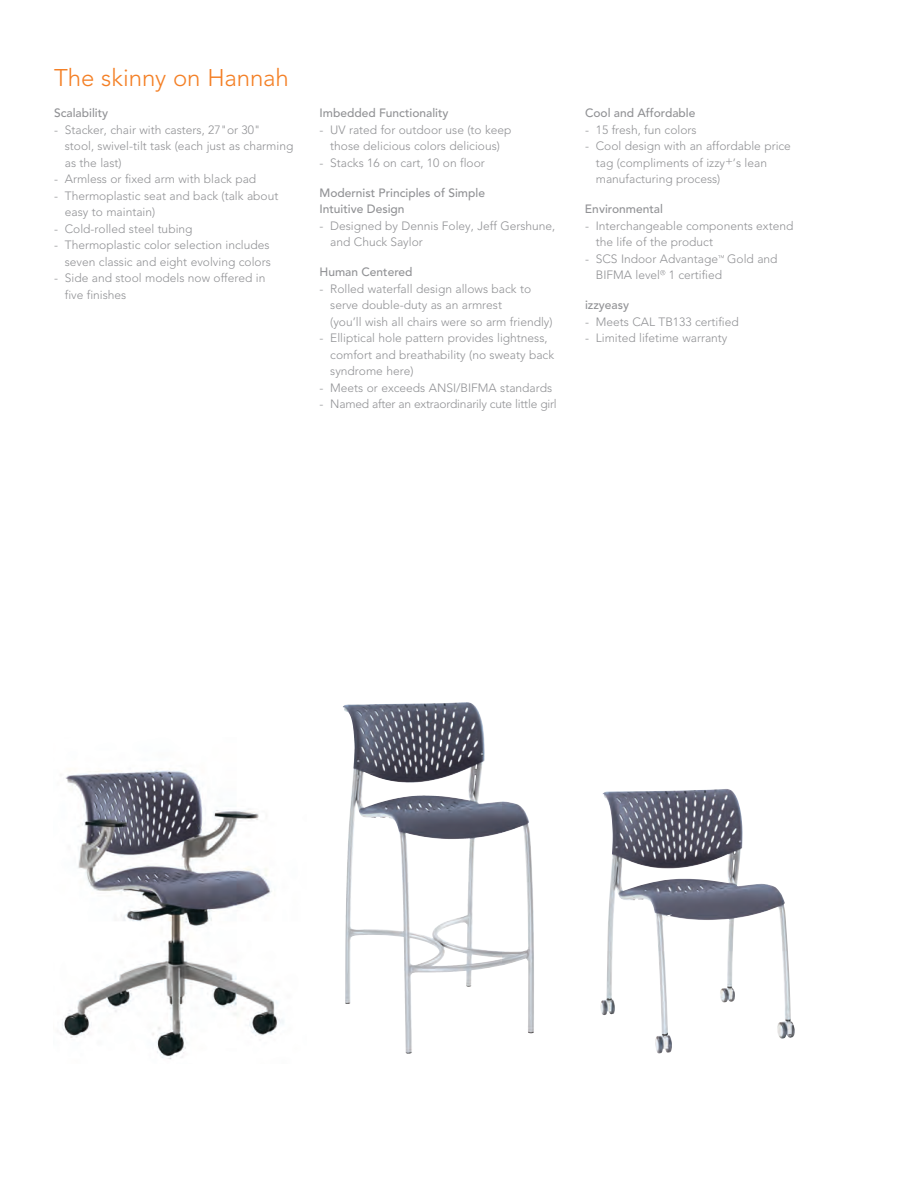
<style>
.page{position:relative;width:918px;height:1188px;background:#fff}
.page>*{position:absolute;margin:0;border:0;box-sizing:border-box;transform-origin:0 0}
.The_skinny_on{font:300 24px "Avenir";letter-spacing:-.005em;color:#f48026}
.The_skinny_body_copy{font:300 12px/16.5px "Avenir";color:#919295}
.The_skinny_subheads{font:500 12px/16.5px "Avenir";color:#919295}
.The_skinny_body_copy-2{font:300 12px "Avenir";letter-spacing:-.02em;color:#919295}
</style>
<div class="page">
<img style="left:600px;top:789px;width:195px;height:265px">
<svg style="left:718px;top:255px;width:6px;height:3px"></svg>
<svg style="left:660px;top:270px;width:5px;height:5px"></svg>
<img style="left:343px;top:702px;width:123px;height:146px">
<img style="left:62px;top:770px;width:222px;height:289px">
<p class="The_skinny_on" style="left:54px;top:63px;width:236px">The skinny on Hannah</p>
<p class="The_skinny_subheads" style="left:54px;top:105px;width:56px">Scalability</p>
<p class="The_skinny_body_copy" style="left:65px;top:121px;width:230px;text-indent:-11px">- Stacker, chair with casters, 27"or 30"<br>stool, swivel-tilt task (each just as charming as the last)</p>
<p class="The_skinny_body_copy" style="left:54px;top:171px;width:204px">- Armless or fixed arm with black pad</p>
<p class="The_skinny_body_copy" style="left:65px;top:187px;width:215px;text-indent:-11px">- Thermoplastic seat and back (talk about easy to maintain)</p>
<p class="The_skinny_body_copy" style="left:54px;top:220px;width:140px">- Cold-rolled steel tubing</p>
<p class="The_skinny_body_copy" style="left:54px;top:237px;width:218px;text-align:right">- Thermoplastic color selection includes seven classic and eight evolving colors</p>
<p class="The_skinny_body_copy" style="left:65px;top:270px;width:202px;text-indent:-11px">- Side and stool models now offered in five finishes</p>
<p class="The_skinny_subheads" style="left:319px;top:105px;width:131px">Imbedded Functionality</p>
<p class="The_skinny_body_copy" style="left:320px;top:121px;width:194px;text-align:center">- UV rated for outdoor use (to keep those delicious colors delicious)</p>
<p class="The_skinny_body_copy" style="left:320px;top:154px;width:167px">- Stacks 16 on cart, 10 on floor</p>
<p class="The_skinny_subheads" style="left:320px;top:185px;width:167px">Modernist Principles of Simple<br>Intuitive Design</p>
<p class="The_skinny_body_copy" style="left:330px;top:217px;width:227px;text-indent:-11px">- Designed by Dennis Foley, Jeff Gershune, and Chuck Saylor</p>
<p class="The_skinny_subheads" style="left:320px;top:264px;width:95px">Human Centered</p>
<p class="The_skinny_body_copy" style="left:330px;top:280px;width:224px;text-indent:-11px">- Rolled waterfall design allows back to serve double-duty as an armrest<br>(you’ll wish all chairs were so arm friendly)</p>
<p class="The_skinny_body_copy" style="left:330px;top:330px;width:225px;text-indent:-11px">- Elliptical hole pattern provides lightness, comfort and breathability (no sweaty back syndrome here)</p>
<p class="The_skinny_body_copy" style="left:320px;top:379px;width:234px">- Meets or exceeds ANSI/BIFMA standards</p>
<p class="The_skinny_body_copy-2" style="left:320px;top:397px;width:239px">- Named after an extraordinarily cute little girl</p>
<p class="The_skinny_subheads" style="left:585px;top:105px;width:112px">Cool and Affordable</p>
<p class="The_skinny_body_copy" style="left:585px;top:121px;width:113px">- 15 fresh, fun colors</p>
<p class="The_skinny_body_copy" style="left:596px;top:138px;width:197px;text-indent:-11px">- Cool design with an affordable price tag (compliments of izzy+’s lean manufacturing process)</p>
<p class="The_skinny_subheads" style="left:585px;top:201px;width:80px">Environmental</p>
<p class="The_skinny_body_copy" style="left:596px;top:217px;width:199px;text-indent:-11px">- Interchangeable components extend the life of the product</p>
<p class="The_skinny_body_copy" style="left:596px;top:250px;width:183px;text-indent:-11px">- SCS Indoor Advantage Gold and<br>BIFMA level 1 certified</p>
<p class="The_skinny_subheads" style="left:585px;top:297px;width:46px">izzyeasy</p>
<p class="The_skinny_body_copy" style="left:585px;top:313px;width:155px">- Meets CAL TB133 certified</p>
<p class="The_skinny_body_copy" style="left:585px;top:330px;width:144px">- Limited lifetime warranty</p>
</div>
